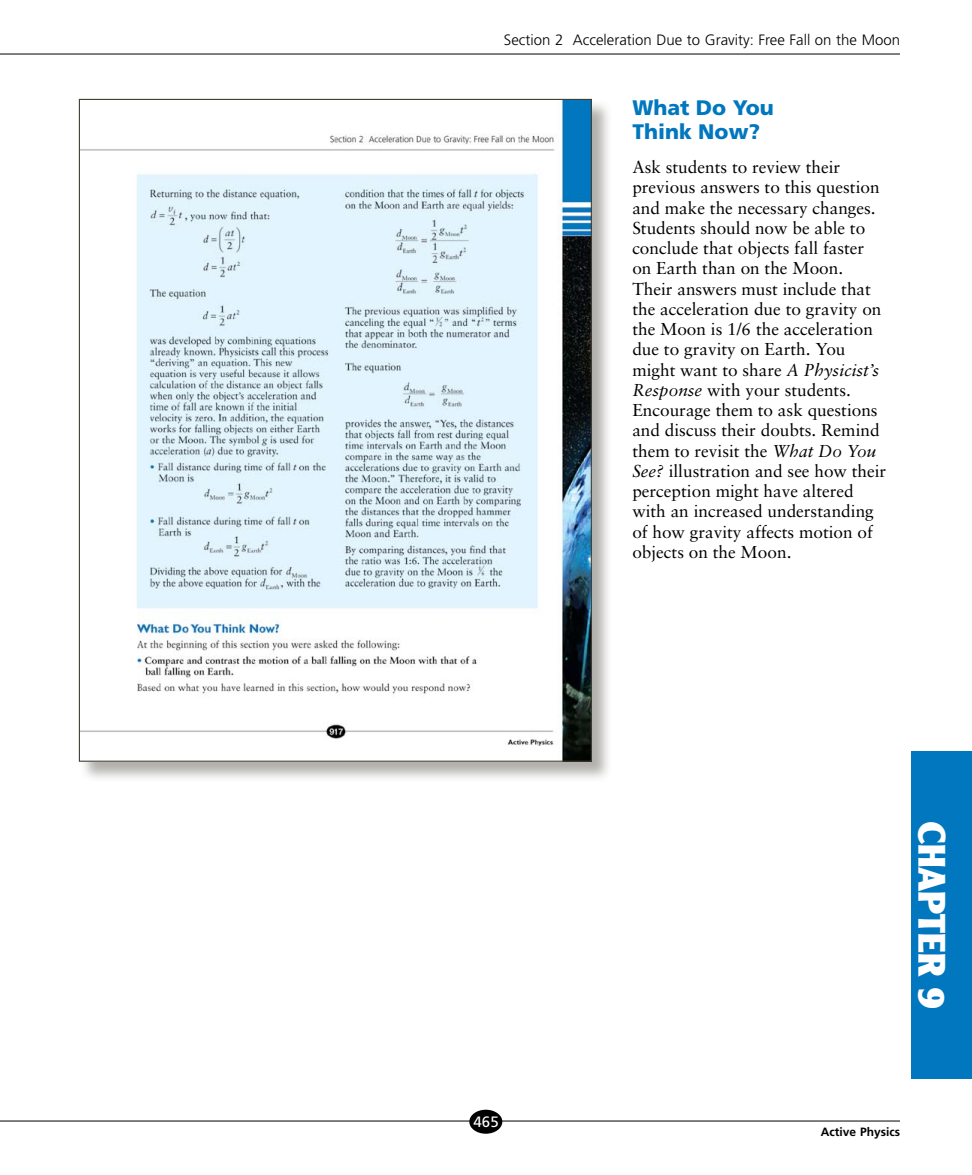
<style>
.page{position:relative;width:972px;height:1175px;background:#fff}
.page>*{position:absolute;margin:0;border:0;box-sizing:border-box;transform-origin:0 0}
.t1{font:900 37.5px "Clearface Gothic LH";color:#fff}
.t2{font:900 21px/24px "Frutiger";color:#0077be}
.t3{font:17.25px/20.2px "Sabon";color:#000}
.t4{font:300 15px "Frutiger";color:#000}
.t5{font:15px "Frutiger";color:#fff}
.t6{font:700 12px "Frutiger";color:#000}
.s1{font-style:italic}
</style>
<div class="page">
<hr style="left:0;top:1120px;width:900px;height:1px;background:#000">
<hr style="left:0;top:54px;width:900px;height:1px;background:#000">
<div style="left:469px;top:1109px;width:33px;height:24px;background:#000;border-radius:50%"></div>
<div style="left:911px;top:751px;width:61px;height:327px;background:#0077be"></div>
<div style="left:79px;top:99px;width:533px;height:683px;background:#413f35;opacity:.41"></div>
<img style="left:81px;top:101px;width:509px;height:658px">
<p class="t4" style="left:504px;top:31px;width:398px">Section 2 Acceleration Due to Gravity: Free Fall on the Moon</p>
<p class="t2" style="left:632px;top:95px;width:143px">What Do You<br>Think Now?</p>
<p class="t3" style="left:632px;top:157px;width:256px">Ask students to review their previous answers to this question and make the necessary changes.<br>Students should now be able to conclude that objects fall faster on Earth than on the Moon.<br>Their answers must include that the acceleration due to gravity on the Moon is 1/6 the acceleration due to gravity on Earth. You might want to share <span class="s1">A Physicist’s<br>Response</span> with your students.<br>Encourage them to ask questions and discuss their doubts. Remind them to revisit the <span class="s1">What Do You<br>See?</span> illustration and see how their perception might have altered with an increased understanding of how gravity affects motion of objects on the Moon.</p>
<p class="t5" style="left:474px;top:1112px;width:27px">465</p>
<h1 class="t1" style="left:955px;top:820px;width:190px;rotate:90deg">CHAPTER 9</h1>
<p class="t6" style="left:821px;top:1124px;width:81px">Active Physics</p>
</div>
